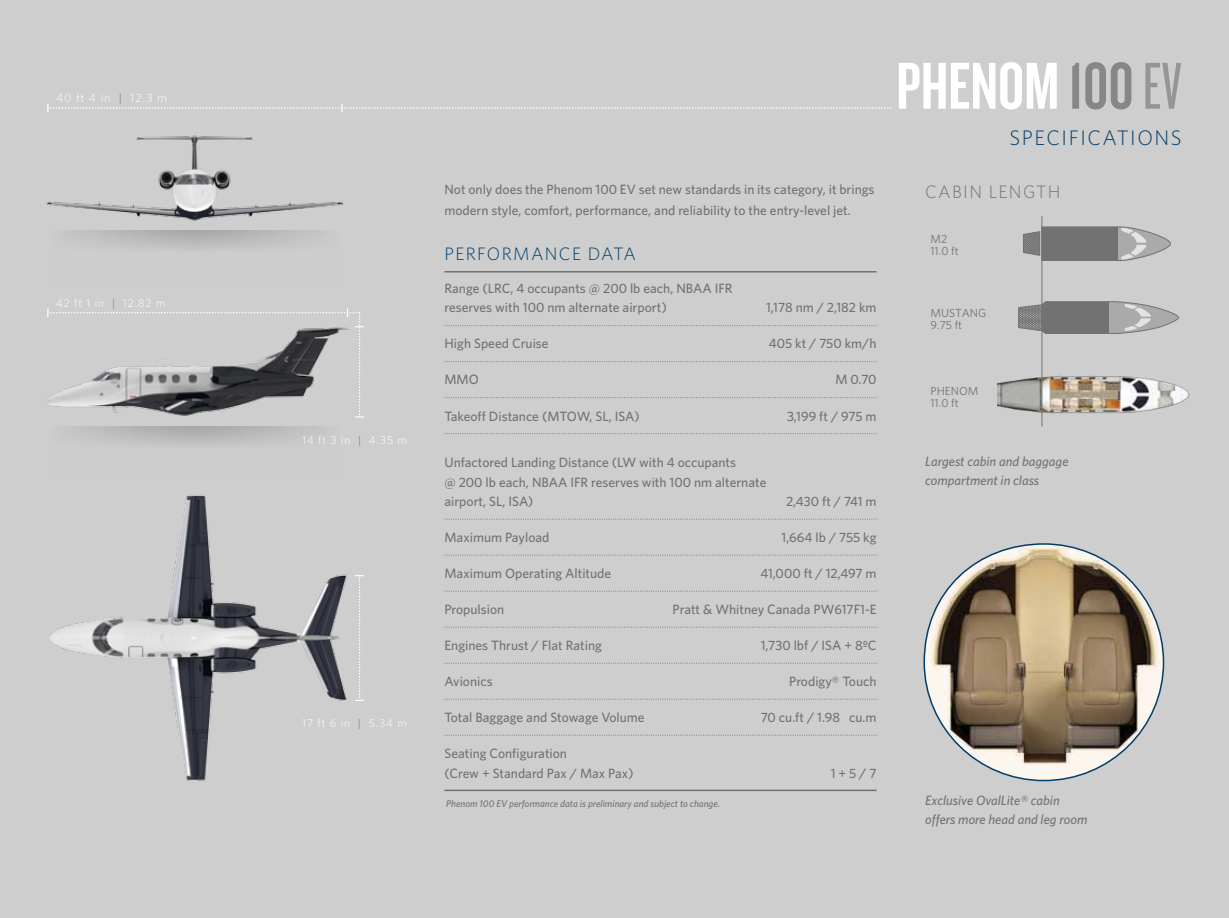
<style>
.page{position:relative;width:1229px;height:918px;background:#fff}
.page>*{position:absolute;margin:0;border:0;box-sizing:border-box;transform-origin:0 0}
.t1{font:68.85px "Knockout HTF48 Featherweight";color:#fff}
.t2{font:22.05px "Whitney HTF";letter-spacing:.02em;color:#717271}
.t3{font:300 21px "Whitney HTF";letter-spacing:.075em;color:#003e6b}
.t4{font:300 18px "Whitney HTF";letter-spacing:.075em;color:#003e6b}
.t5{font:300 18px "Whitney HTF";letter-spacing:.075em;color:#717271}
.t6{font:500 13.5px/19.5px "Whitney HTF";color:#717271}
.t7{font:italic 500 13.5px/19.5px "Whitney HTF";color:#717271}
.t8{font:300 12px "Whitney HTF";letter-spacing:.075em;color:#fff}
.t9{font:11.7px/12.1px "Whitney HTF";color:#717271}
.t10{font:300 11.4px "Whitney HTF";letter-spacing:.075em;color:#fff}
.t11{font:italic 500 9.75px "Whitney HTF";color:#717271}
.s1{color:#717271}
.s2{color:#868786}
.s3{font-family:"Knockout HTF27 Junior Bantamwt";color:#949594}
</style>
<div class="page">
<div style="left:0;top:0;width:1228px;height:918px;background:#cdcecd"></div>
<svg style="left:74px;top:230px;width:242px;height:18px"></svg>
<div style="left:47px;top:427px;width:294px;height:54px;background:linear-gradient(to bottom,#bfc0c0,#d0d1d0)"></div>
<svg style="left:47px;top:104px;width:844px;height:8px"></svg>
<svg style="left:47px;top:308px;width:317px;height:110px"></svg>
<svg style="left:444px;top:325px;width:431px;height:1px"></svg>
<svg style="left:444px;top:361px;width:431px;height:1px"></svg>
<svg style="left:444px;top:397px;width:431px;height:1px"></svg>
<svg style="left:444px;top:433px;width:431px;height:1px"></svg>
<svg style="left:444px;top:519px;width:431px;height:1px"></svg>
<svg style="left:444px;top:555px;width:431px;height:1px"></svg>
<svg style="left:444px;top:591px;width:431px;height:1px"></svg>
<svg style="left:444px;top:627px;width:431px;height:1px"></svg>
<svg style="left:444px;top:663px;width:431px;height:1px"></svg>
<svg style="left:444px;top:699px;width:431px;height:1px"></svg>
<svg style="left:444px;top:735px;width:431px;height:1px"></svg>
<hr style="left:444px;top:790px;width:432px;height:1px;background:#717271">
<hr style="left:444px;top:271px;width:432px;height:2px;background:#717271">
<img style="left:50px;top:495px;width:297px;height:286px">
<svg style="left:355px;top:575px;width:9px;height:126px"></svg>
<img style="left:997px;top:376px;width:192px;height:38px">
<svg style="left:1023px;top:227px;width:147px;height:34px;background:#8f908f"></svg>
<svg style="left:1018px;top:302px;width:160px;height:32px;background:#939493"></svg>
<hr style="left:1041px;top:216px;width:1px;height:211px;background:#717271">
<img style="left:48px;top:135px;width:294px;height:86px">
<img style="left:46px;top:322px;width:311px;height:108px">
<img style="left:924px;top:544px;width:239px;height:237px">
<p class="t8" style="left:56px;top:91px;width:113px">40 ft 4 in <span class="s1">|</span> 12.3 m</p>
<p class="t10" style="left:56px;top:297px;width:111px">42 ft 1 in <span class="s1">|</span> 12.82 m</p>
<p class="t10" style="left:302px;top:433px;width:106px">14 ft 3 in <span class="s1">|</span> 4.35 m</p>
<p class="t10" style="left:302px;top:717px;width:106px">17 ft 6 in <span class="s1">|</span> 5.34 m</p>
<p class="t6" style="left:444px;top:179px;width:431px;line-height:21px">Not only does the Phenom 100 EV set new standards in its category, it brings modern style, comfort, performance, and reliability to the entry-level jet.</p>
<h3 class="t4" style="left:444px;top:243px;width:193px">PERFORMANCE DATA</h3>
<p class="t6" style="left:444px;top:278px;width:290px">Range (LRC, 4 occupants @ 200 lb each, NBAA IFR reserves with 100 nm alternate airport)</p>
<p class="t6" style="left:766px;top:298px;width:112px">1,178 nm / 2,182 km</p>
<p class="t6" style="left:444px;top:334px;width:106px">High Speed Cruise</p>
<p class="t6" style="left:769px;top:334px;width:109px">405 kt / 750 km/h</p>
<p class="t6" style="left:444px;top:370px;width:36px">MMO</p>
<p class="t6" style="left:835px;top:370px;width:43px">M 0.70</p>
<p class="t6" style="left:444px;top:406px;width:197px">Takeoff Distance (MTOW, SL, ISA)</p>
<p class="t6" style="left:787px;top:406px;width:91px">3,199 ft / 975 m</p>
<p class="t6" style="left:444px;top:452px;width:323px">Unfactored Landing Distance (LW with 4 occupants<br>@ 200 lb each, NBAA IFR reserves with 100 nm alternate airport, SL, ISA)</p>
<p class="t6" style="left:786px;top:491px;width:92px">2,430 ft / 741 m</p>
<p class="t6" style="left:444px;top:527px;width:107px">Maximum Payload</p>
<p class="t6" style="left:781px;top:527px;width:97px">1,664 lb / 755 kg</p>
<p class="t6" style="left:444px;top:563px;width:168px">Maximum Operating Altitude</p>
<p class="t6" style="left:760px;top:563px;width:118px">41,000 ft / 12,497 m</p>
<p class="t6" style="left:444px;top:599px;width:61px">Propulsion</p>
<p class="t6" style="left:672px;top:599px;width:205px">Pratt &amp; Whitney Canada PW617F1-E</p>
<p class="t6" style="left:444px;top:635px;width:159px">Engines Thrust / Flat Rating</p>
<p class="t6" style="left:760px;top:635px;width:117px">1,730 lbf / ISA + 8ºC</p>
<p class="t6" style="left:444px;top:671px;width:50px">Avionics</p>
<p class="t6" style="left:789px;top:671px;width:89px">Prodigy® Touch</p>
<p class="t6" style="left:444px;top:707px;width:202px">Total Baggage and Stowage Volume</p>
<p class="t6" style="left:760px;top:707px;width:117px">70 cu.ft / 1.98 cu.m</p>
<p class="t6" style="left:444px;top:743px;width:191px">Seating Configuration<br>(Crew + Standard Pax / Max Pax)</p>
<p class="t6" style="left:830px;top:763px;width:47px">1 + 5 / 7</p>
<p class="t11" style="left:446px;top:797px;width:275px">Phenom 100 EV performance data is preliminary and subject to change.</p>
<h1 class="t1" style="left:896px;top:51px;width:287px">PHENOM <span class="s2">100</span> <span class="s3">EV</span></h1>
<h3 class="t3" style="left:1009px;top:125px;width:174px">SPECIFICATIONS</h3>
<h2 class="t2" style="left:930px;top:175px;width:155px">CABIN LENGTH</h2>
<h3 class="t5" style="left:925px;top:181px;width:137px">CABIN LENGTH</h3>
<p class="t9" style="left:930px;top:233px;width:30px">M2<br>11.0 ft</p>
<p class="t9" style="left:930px;top:306px;width:57px">MUSTANG<br>9.75 ft</p>
<p class="t9" style="left:930px;top:384px;width:49px">PHENOM<br>11.0 ft</p>
<p class="t7" style="left:925px;top:451px;width:145px">Largest cabin and baggage compartment in class</p>
<p class="t7" style="left:925px;top:790px;width:164px">Exclusive OvalLite® cabin offers more head and leg room</p>
</div>
